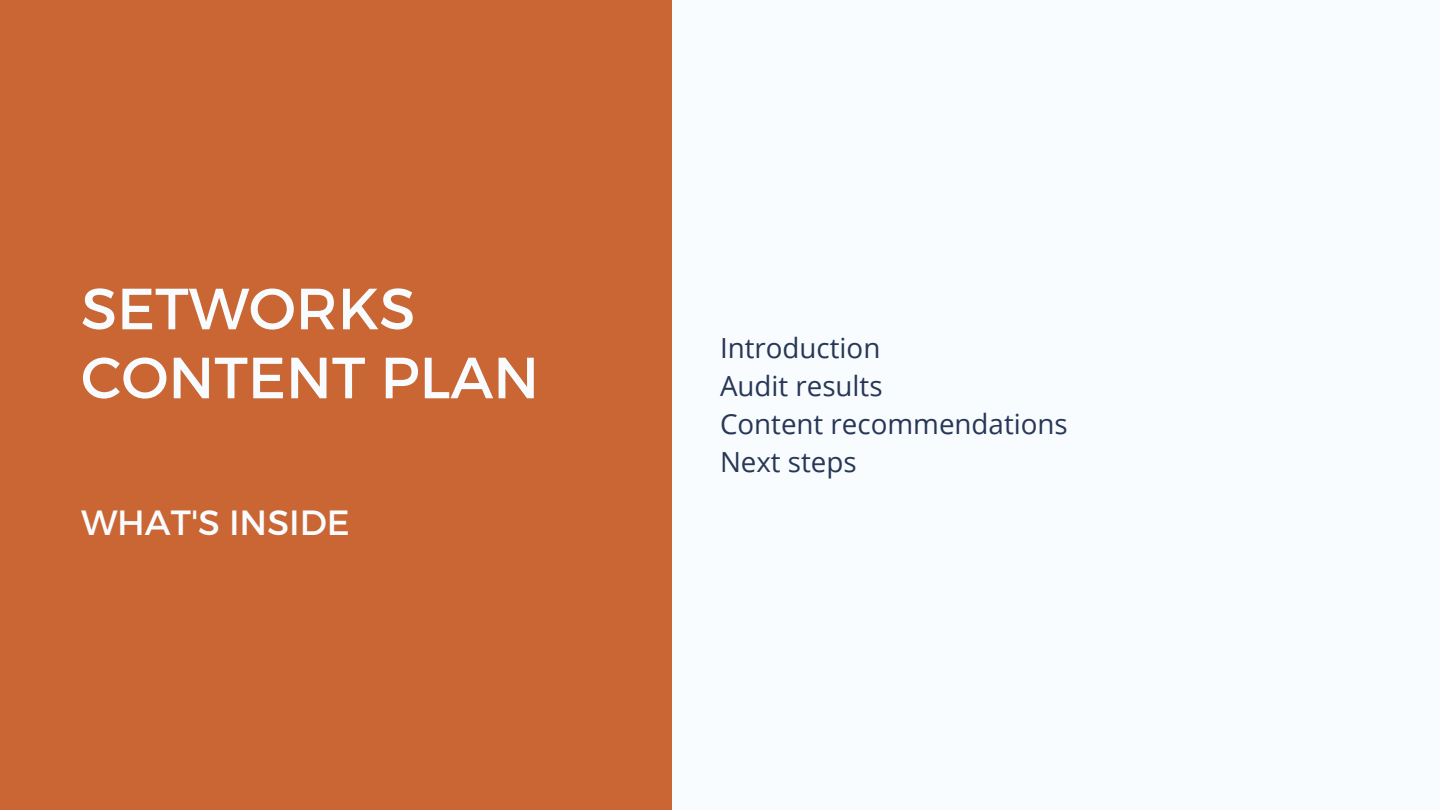
<style>
.page{position:relative;width:1440px;height:810px;background:#f9fcff}
.page>*{position:absolute;margin:0;border:0;box-sizing:border-box;transform-origin:0 0}
.t1{font:58px/69px "Montserrat";color:#f9fcff}
.t2{font:35px "Montserrat";color:#f9fcff}
.t3{font:27.8px/38.2px "Open Sans";color:#273755}
</style>
<div class="page">
<div style="left:0;top:0;width:672px;height:810px;background:#c96634"></div>
<h1 class="t1" style="left:81px;top:271px;width:460px">SETWORKS<br>CONTENT PLAN</h1>
<p class="t2" style="left:81px;top:500px;width:270px">WHAT'S INSIDE</p>
<p class="t3" style="left:720px;top:328px;width:349px">Introduction<br>Audit results<br>Content recommendations<br>Next steps</p>
</div>
